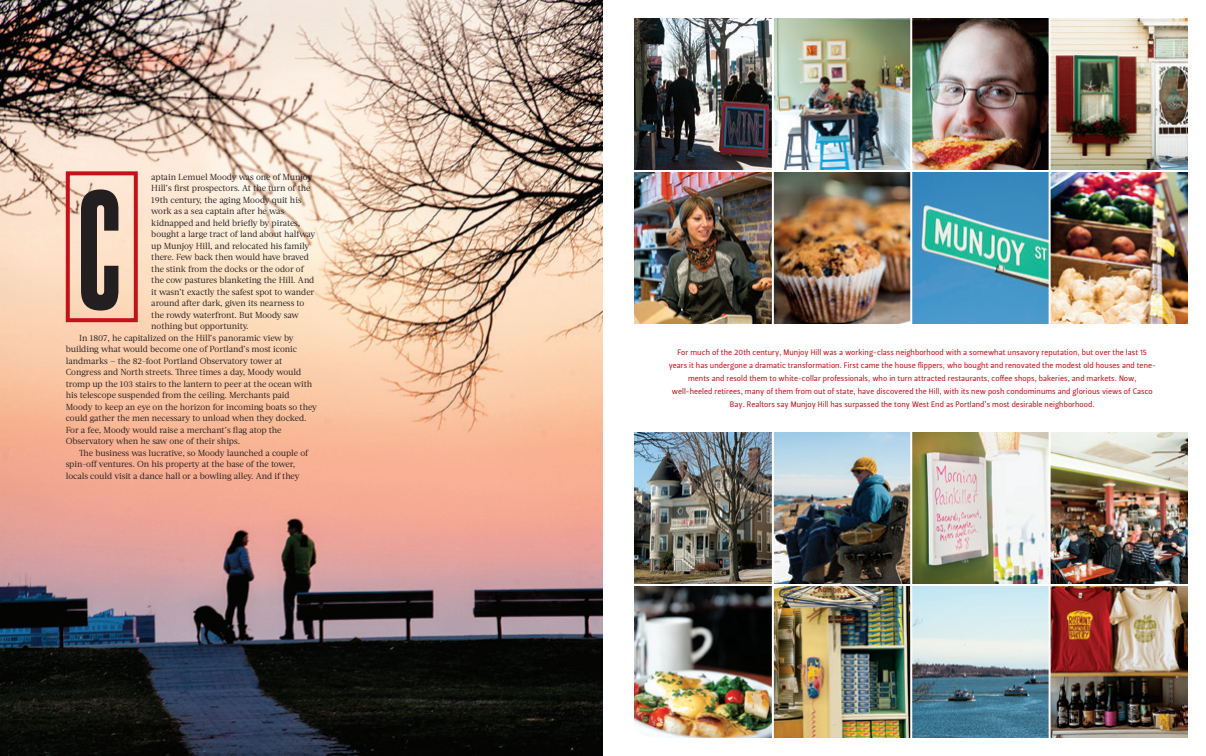
<style>
.page{position:relative;width:1206px;height:756px;background:#fff}
.page>*{position:absolute;margin:0;border:0;box-sizing:border-box;transform-origin:0 0}
.t1{font:144px "Steelfish Eb";color:#231f20}
.acta{font:8.8px/11.5px "Acta";letter-spacing:-.005em;color:#231f20}
.t2{font:8px/13px "Leitura Sans Grot 2";letter-spacing:.005em;color:#c4121a;text-align:center}
</style>
<div class="page">
<img style="left:0;top:0;width:603px;height:756px">
<div style="left:66px;top:171px;width:72px;height:151px;border:4px solid #c4121a"></div>
<img style="left:634px;top:18px;width:554px;height:306px">
<img style="left:634px;top:432px;width:554px;height:306px">
<hr style="left:627px;top:170px;width:573px;height:2px;background:#fff">
<hr style="left:627px;top:584px;width:573px;height:2px;background:#fff">
<hr style="left:772px;top:4px;width:2px;height:738px;background:#fff">
<hr style="left:910px;top:4px;width:2px;height:738px;background:#fff">
<hr style="left:1049px;top:4px;width:2px;height:738px;background:#fff">
<p class="acta" style="left:151px;top:171px;width:165px">aptain Lemuel Moody was one of Munjoy Hill’s first prospectors. At the turn of the 19th century, the aging Moody quit his work as a sea captain after he was kidnapped and held briefly by pirates, bought a large tract of land about halfway up Munjoy Hill, and relocated his family there. Few back then would have braved the stink from the docks or the odor of the cow pastures blanketing the Hill. And it wasn’t exactly the safest spot to wander around after dark, given its nearness to the rowdy waterfront. But Moody saw nothing but opportunity.</p>
<p class="acta" style="left:66px;top:332px;width:253px;text-indent:13px">In 1807, he capitalized on the Hill’s panoramic view by building what would become one of Portland’s most iconic landmarks — the 82-foot Portland Observatory tower at Congress and North streets. Three times a day, Moody would tromp up the 103 stairs to the lantern to peer at the ocean with his telescope suspended from the ceiling. Merchants paid Moody to keep an eye on the horizon for incoming boats so they could gather the men necessary to unload when they docked.<br>For a fee, Moody would raise a merchant’s flag atop the Observatory when he saw one of their ships.</p>
<p class="acta" style="left:66px;top:447px;width:244px;text-indent:13px">The business was lucrative, so Moody launched a couple of spin-off ventures. On his property at the base of the tower, locals could visit a dance hall or a bowling alley. And if they</p>
<p class="t1" style="left:77px;top:162px;width:46px">C</p>
<p class="t2" style="left:669px;top:346px;width:489px">For much of the 20th century, Munjoy Hill was a working-class neighborhood with a somewhat unsavory reputation, but over the last 15 years it has undergone a dramatic transformation. First came the house flippers, who bought and renovated the modest old houses and tene&shy;ments and resold them to white-collar professionals, who in turn attracted restaurants, coffee shops, bakeries, and markets. Now, well-heeled retirees, many of them from out of state, have discovered the Hill, with its new posh condominums and glorious views of Casco Bay. Realtors say Munjoy Hill has surpassed the tony West End as Portland’s most desirable neighborhood.</p>
</div>
